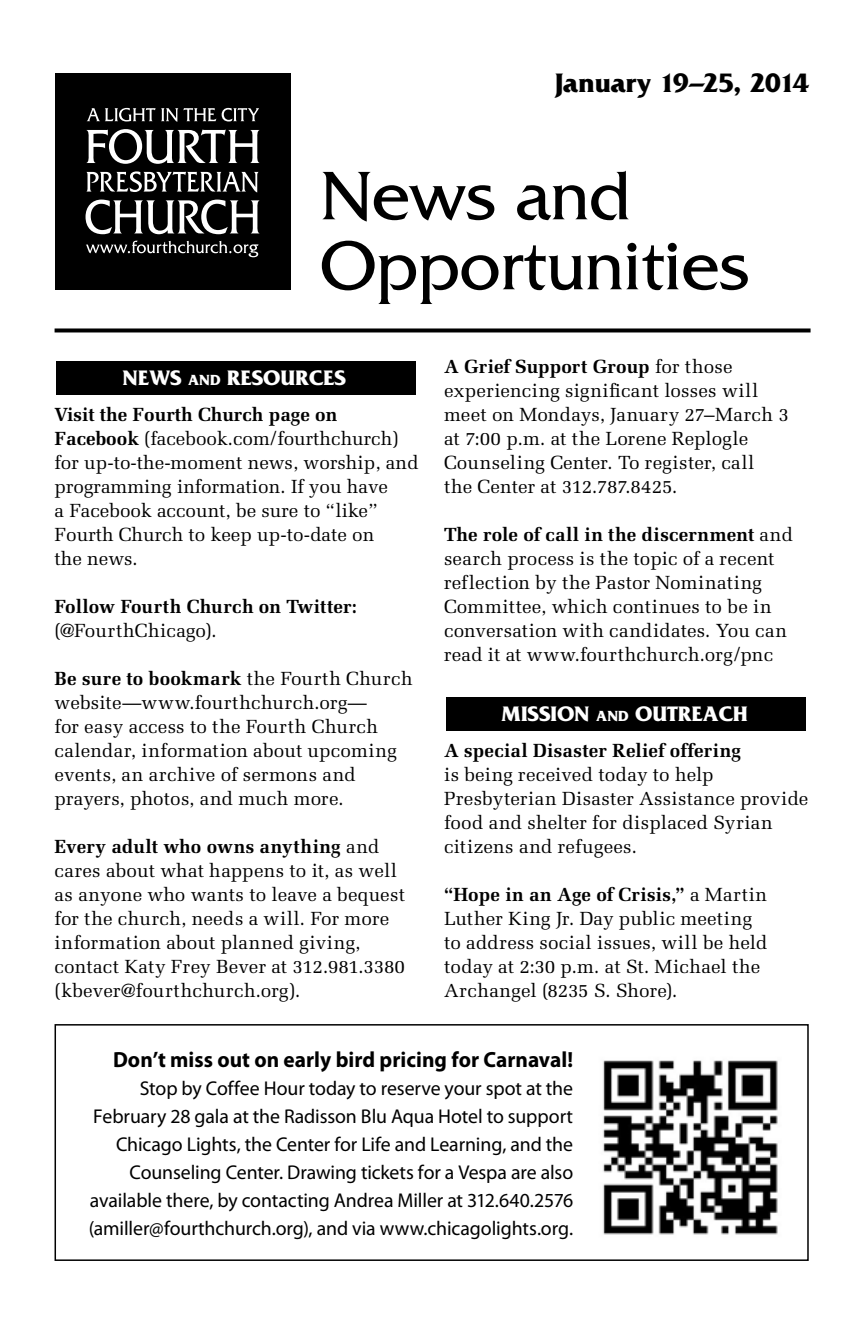
<style>
.page{position:relative;width:864px;height:1332px;background:#fff}
.page>*{position:absolute;margin:0;border:0;box-sizing:border-box;transform-origin:0 0}
.t1{font:72px/70px "Friz Quadrata Std";color:#000}
.t2{font:700 28px "Friz Quadrata Std";letter-spacing:-.005em;color:#000}
.t3{font:700 22px "Myriad Pro";color:#000}
.t4{font:700 22px "Friz Quadrata Std";color:#fff}
.t5{font:20px/28px "Myriad Pro";letter-spacing:-.005em;color:#000;text-align:right}
.t6{font:19px/24px "Melior LT Std";letter-spacing:.005em;color:#000}
.t7{font:700 19px "Melior LT Std";letter-spacing:.01em;color:#000}
.s1{font-size:15.4px}
.s2{font-weight:700}
</style>
<div class="page">
<div style="left:56px;top:73px;width:235px;height:216px;background:#000"></div>
<svg style="left:86px;top:129px;width:173px;height:35px"></svg>
<svg style="left:86px;top:171px;width:173px;height:22px"></svg>
<svg style="left:86px;top:200px;width:173px;height:34px"></svg>
<svg style="left:87px;top:108px;width:129px;height:14px;background:#474747"></svg>
<svg style="left:222px;top:108px;width:37px;height:14px"></svg>
<svg style="left:86px;top:241px;width:173px;height:16px;background:#363636"></svg>
<svg style="left:55px;top:328px;width:756px;height:4px;background:#1e1e1e"></svg>
<div style="left:55px;top:1024px;width:754px;height:237px;border:2px solid #000"></div>
<img style="left:584px;top:1060px;width:215px;height:199px">
<div style="left:56px;top:361px;width:360px;height:34px;background:#000"></div>
<div style="left:446px;top:698px;width:360px;height:33px;background:#000"></div>
<h2 class="t2" style="left:555px;top:68px;width:256px">January 19–25, 2014</h2>
<h1 class="t1" style="left:320px;top:161px;width:431px">News and<br>Opportunities</h1>
<p class="t4" style="left:123px;top:365px;width:225px">NEWS <span class="s1">AND</span> RESOURCES</p>
<p class="t6" style="left:55px;top:403px;width:366px"><span class="s2">Visit the Fourth Church page on Facebook</span> (facebook.com/fourthchurch) for up-to-the-moment news, worship, and programming information. If you have<br>a Facebook account, be sure to “like” Fourth Church to keep up-to-date on<br>the news.</p>
<p class="t7" style="left:55px;top:595px;width:304px">Follow Fourth Church on Twitter:</p>
<p class="t6" style="left:55px;top:619px;width:164px">(@FourthChicago).</p>
<p class="t6" style="left:55px;top:667px;width:360px"><span class="s2">Be sure to bookmark</span> the Fourth Church website—www.fourthchurch.org—<br>for easy access to the Fourth Church calendar, information about upcoming events, an archive of sermons and prayers, photos, and much more.</p>
<p class="t6" style="left:55px;top:835px;width:352px"><span class="s2">Every adult who owns anything</span> and cares about what happens to it, as well as anyone who wants to leave a bequest for the church, needs a will. For more information about planned giving, contact Katy Frey Bever at 312.981.3380 (kbever@fourthchurch.org).</p>
<p class="t6" style="left:444px;top:355px;width:347px"><span class="s2">A Grief Support Group</span> for those experiencing significant losses will meet on Mondays, January 27–March 3 at 7:00 p.m. at the Lorene Replogle Counseling Center. To register, call<br>the Center at 312.787.8425.</p>
<p class="t6" style="left:444px;top:523px;width:351px"><span class="s2">The role of call in the discernment</span> and search process is the topic of a recent reflection by the Pastor Nominating Committee, which continues to be in conversation with candidates. You can read it at www.fourthchurch.org/pnc</p>
<p class="t4" style="left:502px;top:702px;width:248px">MISSION <span class="s1">AND</span> OUTREACH</p>
<p class="t7" style="left:444px;top:739px;width:299px">A special Disaster Relief offering</p>
<p class="t6" style="left:444px;top:763px;width:366px">is being received today to help Presbyterian Disaster Assistance provide food and shelter for displaced Syrian citizens and refugees.</p>
<p class="t6" style="left:444px;top:883px;width:325px"><span class="s2">“Hope in an Age of Crisis,”</span> a Martin Luther King Jr. Day public meeting to address social issues, will be held today at 2:30 p.m. at St. Michael the Archangel (8235 S. Shore).</p>
<p class="t3" style="left:113px;top:1045px;width:462px">Don’t miss out on early bird pricing for Carnaval!</p>
<p class="t5" style="left:89px;top:1074px;width:486px">Stop by Coffee Hour today to reserve your spot at the February 28 gala at the Radisson Blu Aqua Hotel to support Chicago Lights, the Center for Life and Learning, and the Counseling Center. Drawing tickets for a Vespa are also available there, by contacting Andrea Miller at 312.640.2576 (amiller@fourthchurch.org), and via www.chicagolights.org.</p>
</div>
